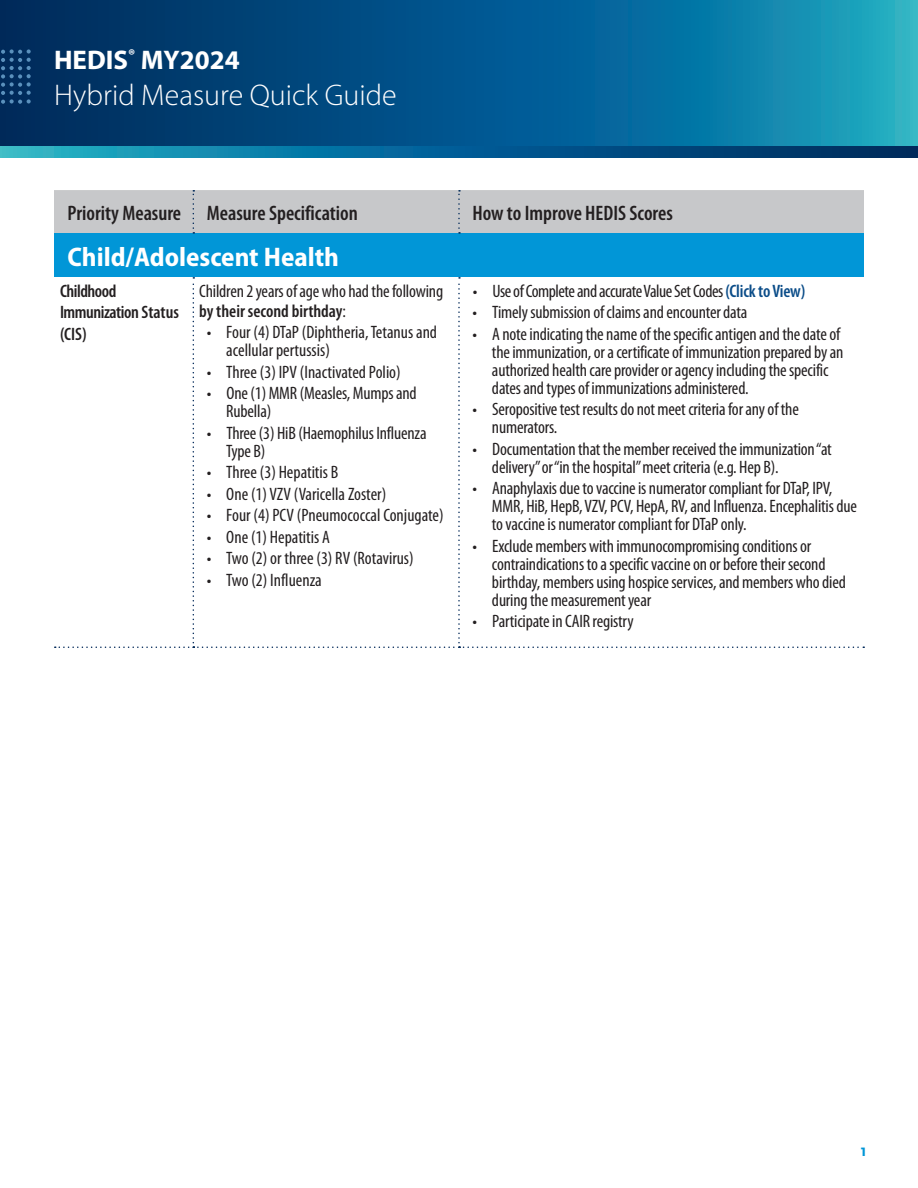
<style>
.page{position:relative;width:918px;height:1188px;background:#fff}
.page>*{position:absolute;margin:0;border:0;box-sizing:border-box;transform-origin:0 0}
.t1{font:300 30px "Myriad Pro";color:#fff}
.t2{font:700 semi-condensed 27px "Myriad Pro";color:#fff}
.t3{font:700 27px "Myriad Pro";color:#fff}
.t4{font:600 condensed 21px "Myriad Pro";color:#231f20}
.t5{font:condensed 18px/18px "Myriad Pro";letter-spacing:-.01em;color:#231f20}
.t6{font:600 condensed 18px/21.6px "Myriad Pro";letter-spacing:-.025em;color:#231f20}
.t7{font:700 12px "Montserrat";color:#0196d7}
.s1{font-weight:600}
.s2{font-weight:600;color:#0a4c88}
</style>
<div class="page">
<svg style="left:0;top:0;width:918px;height:146px;background:#065d8e"></svg>
<svg style="left:0;top:146px;width:918px;height:12px;background:#096693"></svg>
<svg style="left:1px;top:49px;width:30px;height:55px;background:#134070"></svg>
<div style="left:54px;top:234px;width:810px;height:43px;background:#0196d7"></div>
<svg style="left:55px;top:277px;width:809px;height:371px"></svg>
<div style="left:54px;top:190px;width:810px;height:44px;background:#c7c8ca"></div>
<h2 class="t3" style="left:54px;top:42px;width:187px">HEDIS<sup>®</sup> MY2024</h2>
<h1 class="t1" style="left:54px;top:78px;width:344px">Hybrid Measure Quick Guide</h1>
<p class="t4" style="left:68px;top:200px;width:292px">Priority Measure Measure Specification</p>
<p class="t4" style="left:472px;top:200px;width:202px">How to Improve HEDIS Scores</p>
<h2 class="t2" style="left:68px;top:241px;width:273px">Child/Adolescent Health</h2>
<p class="t6" style="left:60px;top:280px;width:120px">Childhood<br>Immunization Status (CIS)</p>
<p class="t5" style="left:199px;top:280px;width:245px;line-height:20.2px">Children 2 years of age who had the following <span class="s1">by their second birthday</span>:</p>
<p class="t5" style="left:473px;top:281px;width:334px">• Use of Complete and accurate Value Set Codes <span class="s2">(Click to View)</span></p>
<p class="t5" style="left:473px;top:303px;width:276px">• Timely submission of claims and encounter data</p>
<p class="t5" style="left:492px;top:324px;width:353px;text-indent:-19px">• A note indicating the name of the specific antigen and the date of the immunization, or a certificate of immunization prepared by an authorized health care provider or agency including the specific dates and types of immunizations administered.</p>
<p class="t5" style="left:492px;top:400px;width:308px;text-indent:-19px">• Seropositive test results do not meet criteria for any of the numerators.</p>
<p class="t5" style="left:492px;top:440px;width:341px;text-indent:-19px">• Documentation that the member received the immunization “at delivery” or “in the hospital” meet criteria (e.g. Hep B).</p>
<p class="t5" style="left:492px;top:479px;width:366px;text-indent:-19px">• Anaphylaxis due to vaccine is numerator compliant for DTaP, IPV,<br>MMR, HiB, HepB, VZV, PCV, HepA, RV, and Influenza. Encephalitis due to vaccine is numerator compliant for DTaP only.</p>
<p class="t5" style="left:492px;top:537px;width:355px;text-indent:-19px">• Exclude members with immunocompromising conditions or contraindications to a specific vaccine on or before their second birthday, members using hospice services, and members who died during the measurement year</p>
<p class="t5" style="left:473px;top:612px;width:163px">• Participate in CAIR registry</p>
<p class="t5" style="left:226px;top:323px;width:212px;text-indent:-20px">• Four (4) DTaP (Diphtheria, Tetanus and acellular pertussis)</p>
<p class="t5" style="left:207px;top:363px;width:196px">• Three (3) IPV (Inactivated Polio)</p>
<p class="t5" style="left:226px;top:384px;width:192px;text-indent:-19px">• One (1) MMR (Measles, Mumps and<br>Rubella)</p>
<p class="t5" style="left:226px;top:424px;width:202px;text-indent:-19px">• Three (3) HiB (Haemophilus Influenza<br>Type B)</p>
<p class="t5" style="left:207px;top:463px;width:133px">• Three (3) Hepatitis B</p>
<p class="t5" style="left:207px;top:485px;width:181px">• One (1) VZV (Varicella Zoster)</p>
<p class="t5" style="left:207px;top:506px;width:238px">• Four (4) PCV (Pneumococcal Conjugate)</p>
<p class="t5" style="left:207px;top:528px;width:125px">• One (1) Hepatitis A</p>
<p class="t5" style="left:207px;top:549px;width:209px">• Two (2) or three (3) RV (Rotavirus)</p>
<p class="t5" style="left:207px;top:571px;width:117px">• Two (2) Influenza</p>
<p class="t7" style="left:861px;top:1144px;width:6px">1</p>
</div>
